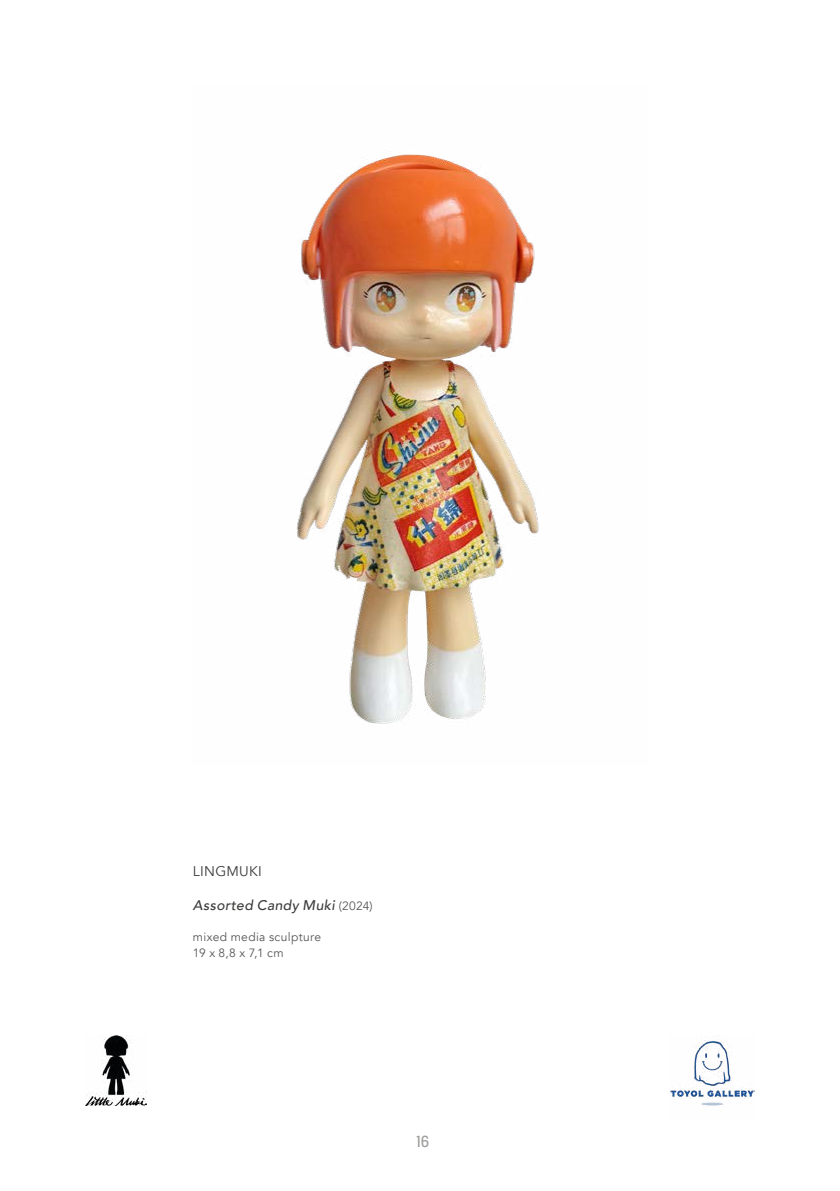
<style>
.page{position:relative;width:840px;height:1191px;background:#fff}
.page>*{position:absolute;margin:0;border:0;box-sizing:border-box;transform-origin:0 0}
.t1{font:500 16px "Lorimer No 2";color:#9d9d9c}
.t2{font:italic 500 14px "Avenir";letter-spacing:.025em;color:#3c3c3b}
.t3{font:14px "Avenir";letter-spacing:.02em;color:#3c3c3b}
.t4{font:12px/15.6px "Avenir";letter-spacing:.03em;color:#575756}
.s1{font-weight:400;font-style:normal;font-size:12px;color:#575756}
</style>
<div class="page">
<img style="left:297px;top:154px;width:242px;height:570px">
<img style="left:85px;top:1035px;width:61px;height:71px">
<img style="left:669px;top:1036px;width:85px;height:70px">
<p class="t3" style="left:193px;top:863px;width:70px">LINGMUKI</p>
<p class="t2" style="left:193px;top:896px;width:181px">Assorted Candy Muki <span class="s1">(2024)</span></p>
<p class="t4" style="left:193px;top:929px;width:130px">mixed media sculpture<br>19 x 8,8 x 7,1 cm</p>
<h1 class="t1" style="left:416px;top:1132px;width:14px">16</h1>
</div>
